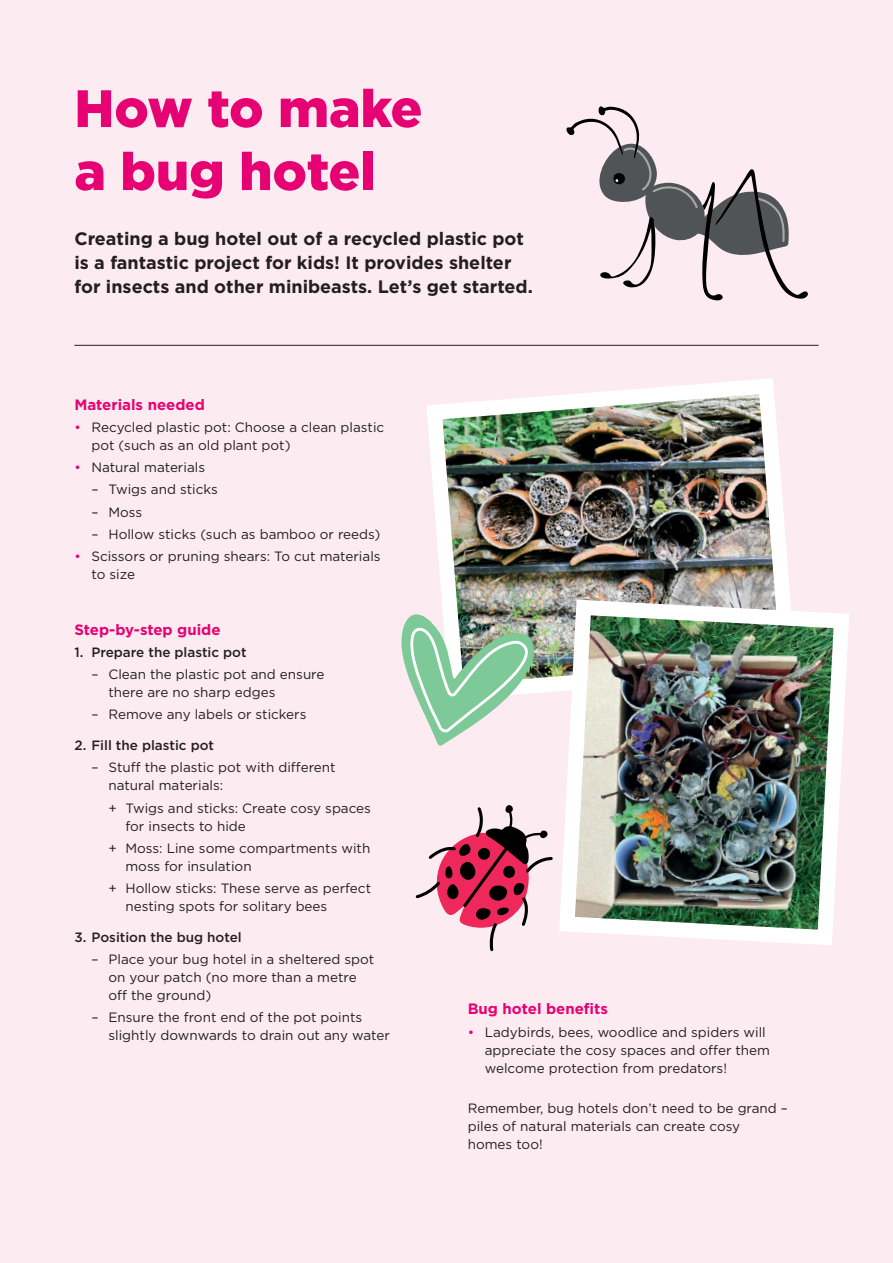
<style>
.page{position:relative;width:893px;height:1263px;background:#fcebf0}
.page>*{position:absolute;margin:0;border:0;box-sizing:border-box;transform-origin:0 0}
.t1{font:900 52.5px/63px "Gotham";color:#e60272}
.t2{font:700 18px/24px "Gotham";color:#231f20}
.t3{font:700 15px "Gotham";color:#e60272}
.t4{font:13.5px/18px "Gotham";color:#231f20}
.t5{font:500 13.5px "Gotham";color:#231f20}
.s1{color:#e60272}
</style>
<div class="page">
<svg style="left:566px;top:106px;width:242px;height:195px"></svg>
<hr style="left:74px;top:345px;width:745px;height:1px;background:#231f20">
<img style="left:427px;top:378px;width:363px;height:314px">
<img style="left:551px;top:592px;width:298px;height:353px">
<img style="left:401px;top:609px;width:149px;height:137px">
<svg style="left:415px;top:805px;width:139px;height:147px"></svg>
<h1 class="t1" style="left:74px;top:76px;width:349px">How to make a bug hotel</h1>
<h2 class="t2" style="left:74px;top:226px;width:460px">Creating a bug hotel out of a recycled plastic pot is a fantastic project for kids! It provides shelter for insects and other minibeasts. Let’s get started.</h2>
<p class="t3" style="left:74px;top:394px;width:132px">Materials needed</p>
<p class="t4" style="left:91px;top:418px;width:294px;text-indent:-17px"><span class="s1">•</span> Recycled plastic pot: Choose a clean plastic pot (such as an old plant pot)</p>
<p class="t4" style="left:74px;top:458px;width:132px"><span class="s1">•</span> Natural materials</p>
<p class="t4" style="left:91px;top:480px;width:128px">– Twigs and sticks</p>
<p class="t4" style="left:91px;top:502px;width:52px">– Moss</p>
<p class="t4" style="left:91px;top:525px;width:291px">– Hollow sticks (such as bamboo or reeds)</p>
<p class="t4" style="left:91px;top:547px;width:291px;text-indent:-17px"><span class="s1">•</span> Scissors or pruning shears: To cut materials to size</p>
<p class="t3" style="left:74px;top:619px;width:148px">Step-by-step guide</p>
<p class="t5" style="left:74px;top:643px;width:174px">1. Prepare the plastic pot</p>
<p class="t4" style="left:108px;top:665px;width:218px;text-indent:-17px">– Clean the plastic pot and ensure there are no sharp edges</p>
<p class="t4" style="left:91px;top:705px;width:217px">– Remove any labels or stickers</p>
<p class="t5" style="left:74px;top:736px;width:141px">2. Fill the plastic pot</p>
<p class="t4" style="left:108px;top:758px;width:229px;text-indent:-17px">– Stuff the plastic pot with different natural materials:</p>
<p class="t4" style="left:125px;top:798px;width:247px;text-indent:-17px">+ Twigs and sticks: Create cosy spaces for insects to hide</p>
<p class="t4" style="left:125px;top:839px;width:246px;text-indent:-17px">+ Moss: Line some compartments with moss for insulation</p>
<p class="t4" style="left:125px;top:879px;width:247px;text-indent:-17px">+ Hollow sticks: These serve as perfect nesting spots for solitary bees</p>
<p class="t5" style="left:74px;top:928px;width:169px">3. Position the bug hotel</p>
<p class="t4" style="left:108px;top:950px;width:267px;text-indent:-17px">– Place your bug hotel in a sheltered spot on your patch (no more than a metre off the ground)</p>
<p class="t4" style="left:108px;top:1008px;width:283px;text-indent:-17px">– Ensure the front end of the pot points slightly downwards to drain out any water</p>
<p class="t3" style="left:468px;top:999px;width:142px">Bug hotel benefits</p>
<p class="t4" style="left:485px;top:1023px;width:287px;text-indent:-17px"><span class="s1">•</span> Ladybirds, bees, woodlice and spiders will appreciate the cosy spaces and offer them welcome protection from predators!</p>
<p class="t4" style="left:468px;top:1099px;width:322px">Remember, bug hotels don’t need to be grand – piles of natural materials can create cosy homes too!</p>
</div>
